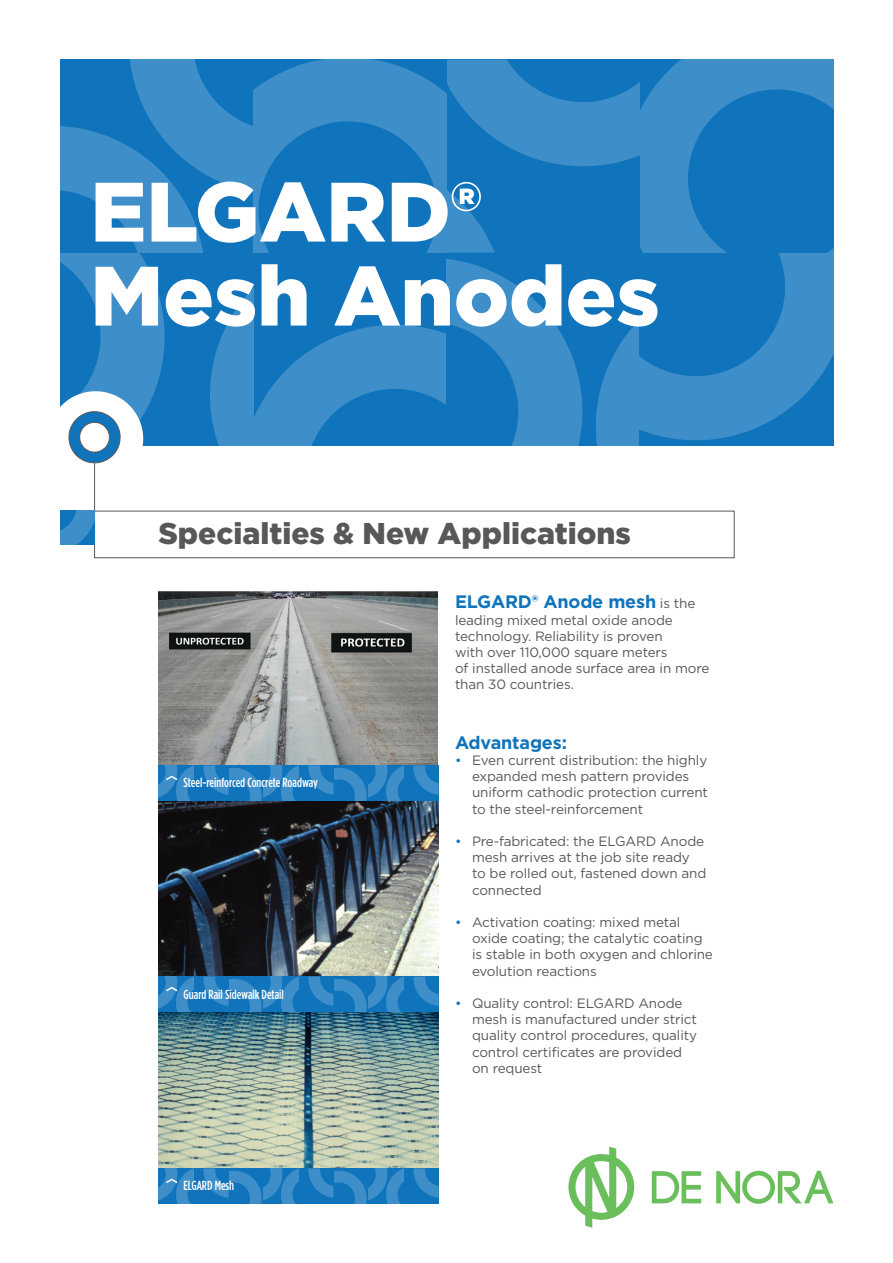
<style>
.page{position:relative;width:893px;height:1263px;background:#fff}
.page>*{position:absolute;margin:0;border:0;box-sizing:border-box;transform-origin:0 0}
.t1{font:900 84px/84px "Gotham";color:#fff}
.t2{font:900 30px "Gotham";color:#57585a}
.t3{font:700 18px "Gotham";letter-spacing:-.01em;color:#1074bc}
.t4{font:13.5px/16.2px "Gotham";letter-spacing:-.01em;color:#57585a}
.t5{font:500 13.2px "Gotham Condensed";color:#fff}
.s1{font-weight:400;font-size:13.5px;color:#57585a}
.s2{color:#1074bc}
</style>
<div class="page">
<svg style="left:568px;top:1147px;width:66px;height:81px"></svg>
<svg style="left:652px;top:1171px;width:49px;height:32px"></svg>
<svg style="left:716px;top:1171px;width:117px;height:33px"></svg>
<svg style="left:60px;top:60px;width:773px;height:404px;background:#2f86c4"></svg>
<div style="left:94px;top:511px;width:641px;height:47px;border:1px solid #57585a"></div>
<hr style="left:94px;top:463px;width:1px;height:48px;background:#57585a">
<svg style="left:60px;top:510px;width:34px;height:35px"></svg>
<img style="left:158px;top:591px;width:280px;height:174px">
<img style="left:158px;top:800px;width:281px;height:176px">
<img style="left:158px;top:1012px;width:281px;height:156px">
<div style="left:193px;top:976px;width:36px;height:36px;background:#1074bc"></div>
<div style="left:193px;top:765px;width:36px;height:35px;background:#1074bc"></div>
<div style="left:193px;top:1168px;width:36px;height:35px;background:#1074bc"></div>
<div style="left:298px;top:976px;width:35px;height:36px;background:#1074bc"></div>
<div style="left:298px;top:765px;width:36px;height:35px;background:#1074bc"></div>
<div style="left:298px;top:1168px;width:36px;height:35px;background:#1074bc"></div>
<svg style="left:203px;top:765px;width:95px;height:35px"></svg>
<svg style="left:203px;top:976px;width:95px;height:36px"></svg>
<svg style="left:203px;top:1168px;width:95px;height:35px"></svg>
<div style="left:403px;top:976px;width:36px;height:36px;background:#1074bc"></div>
<div style="left:403px;top:765px;width:36px;height:35px;background:#1074bc"></div>
<svg style="left:413px;top:765px;width:26px;height:30px"></svg>
<svg style="left:413px;top:976px;width:26px;height:30px"></svg>
<div style="left:403px;top:1168px;width:36px;height:35px;background:#1074bc"></div>
<svg style="left:413px;top:1168px;width:26px;height:30px"></svg>
<svg style="left:308px;top:765px;width:95px;height:35px"></svg>
<svg style="left:308px;top:976px;width:95px;height:36px;background:#2681c2"></svg>
<svg style="left:308px;top:1168px;width:95px;height:35px"></svg>
<svg style="left:158px;top:765px;width:35px;height:35px"></svg>
<svg style="left:158px;top:976px;width:35px;height:36px"></svg>
<svg style="left:158px;top:1168px;width:35px;height:35px"></svg>
<h1 class="t1" style="left:90px;top:169px;width:571px">ELGARD®<br>Mesh Anodes</h1>
<h2 class="t2" style="left:158px;top:513px;width:474px">Specialties &amp; New Applications</h2>
<p class="t5" style="left:184px;top:775px;width:136px">Steel-reinforced Concrete Roadway</p>
<p class="t5" style="left:184px;top:987px;width:102px">Guard Rail Sidewalk Detail</p>
<p class="t5" style="left:184px;top:1178px;width:52px">ELGARD Mesh</p>
<h3 class="t3" style="left:455px;top:590px;width:242px">ELGARD® Anode mesh <span class="s1">is the</span></h3>
<p class="t4" style="left:455px;top:611px;width:256px">leading mixed metal oxide anode technology. Reliability is proven<br>with over 110,000 square meters<br>of installed anode surface area in more than 30 countries.</p>
<h3 class="t3" style="left:455px;top:730px;width:114px">Advantages:</h3>
<p class="t4" style="left:472px;top:752px;width:238px;text-indent:-17px"><span class="s2">•</span> Even current distribution: the highly expanded mesh pattern provides uniform cathodic protection current to the steel-reinforcement</p>
<p class="t4" style="left:472px;top:833px;width:236px;text-indent:-17px"><span class="s2">•</span> Pre-fabricated: the ELGARD Anode mesh arrives at the job site ready to be rolled out, fastened down and connected</p>
<p class="t4" style="left:472px;top:914px;width:242px;text-indent:-17px"><span class="s2">•</span> Activation coating: mixed metal oxide coating; the catalytic coating is stable in both oxygen and chlorine evolution reactions</p>
<p class="t4" style="left:472px;top:995px;width:227px;text-indent:-17px"><span class="s2">•</span> Quality control: ELGARD Anode mesh is manufactured under strict quality control procedures, quality control certificates are provided on request</p>
</div>
